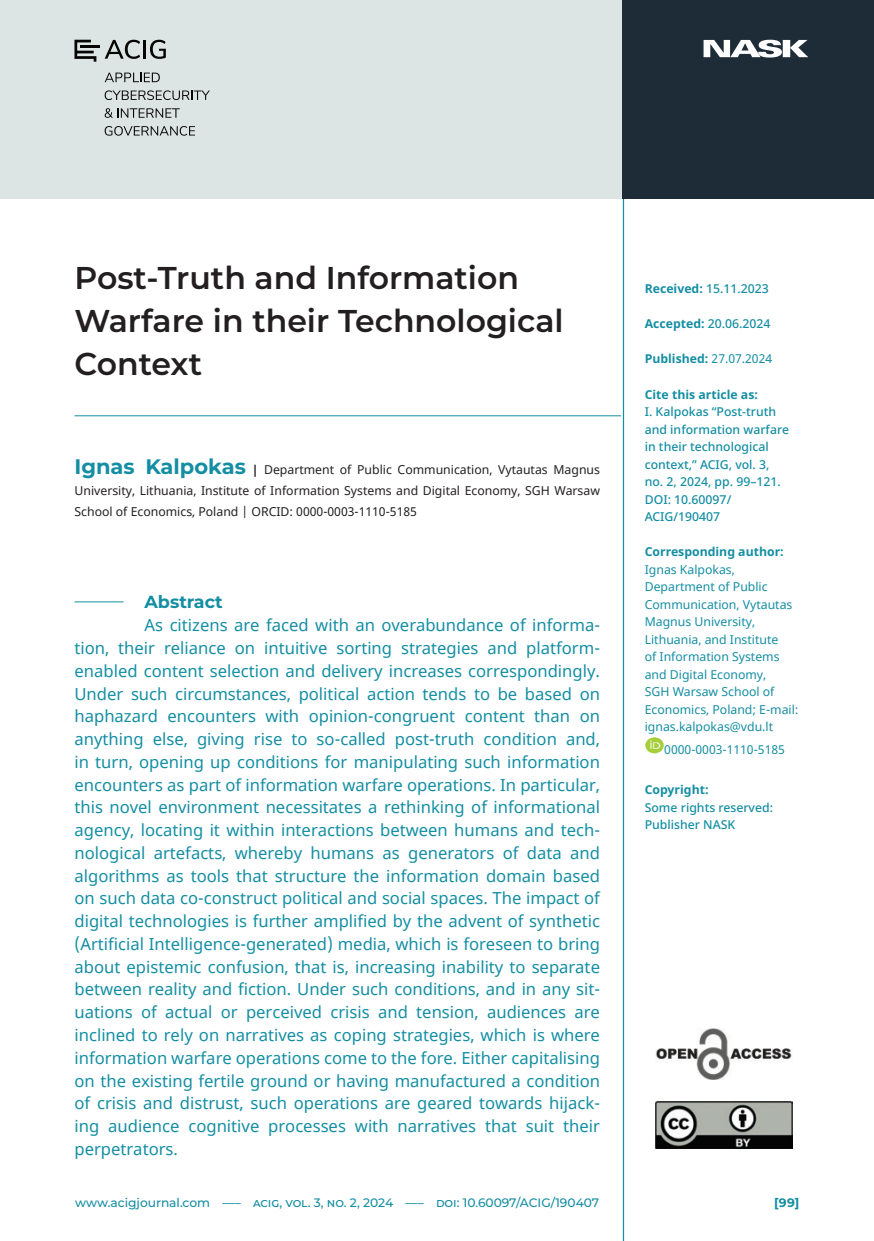
<style>
.page{position:relative;width:874px;height:1241px;background:#fff}
.page>*{position:absolute;margin:0;border:0;box-sizing:border-box;transform-origin:0 0}
.AT{font:600 31.5px/42.9px "Montserrat";color:#231f20}
.ABSH{font:700 17.5px "Montserrat";color:#148ea3}
.ABS{font:16.62px/22.8px "Noto Sans";color:#148ea3;text-align:justify}
.FN{font:12.25px/17.5px "Noto Sans";color:#148ea3}
.fmTxt{font:500 12.25px/17.5px "Noto Sans";color:#148ea3}
.AU{font:12.25px/21px "Noto Sans";color:#231f20;text-align:justify}
.t1{font:500 12.25px "Montserrat";color:#148ea3}
.FN-2{font:700 12.25px "Noto Sans";color:#148ea3}
.t2{font:700 12.25px "Montserrat";color:#148ea3}
.s1{font-family:"Montserrat";font-weight:700;font-size:21px;color:#148ea3}
.s2{font-weight:700}
.s3{font-weight:400}
</style>
<div class="page">
<hr style="left:622px;top:0;width:1px;height:1240px;background:#148ea3">
<div style="left:0;top:0;width:622px;height:198px;background:#dde4e4"></div>
<div style="left:622px;top:0;width:251px;height:198px;background:#1e2c38"></div>
<svg style="left:703px;top:40px;width:104px;height:17px"></svg>
<svg style="left:105px;top:40px;width:35px;height:19px"></svg>
<hr style="left:143px;top:40px;width:3px;height:19px;background:#050504">
<svg style="left:150px;top:40px;width:16px;height:19px"></svg>
<svg style="left:105px;top:73px;width:55px;height:9px"></svg>
<svg style="left:105px;top:90px;width:105px;height:10px"></svg>
<svg style="left:105px;top:108px;width:75px;height:10px"></svg>
<svg style="left:105px;top:126px;width:90px;height:9px"></svg>
<hr style="left:80px;top:45px;width:19px;height:3px;background:#050504">
<svg style="left:74px;top:40px;width:22px;height:22px"></svg>
<hr style="left:74px;top:415px;width:546px;height:1px;background:#148ea3">
<hr style="left:74px;top:601px;width:49px;height:1px;background:#148ea3">
<img style="left:645px;top:737px;width:19px;height:16px">
<img style="left:655px;top:1028px;width:136px;height:51px">
<img style="left:655px;top:1101px;width:136px;height:47px">
<p class="AT" style="left:74px;top:255px;width:490px">Post-Truth and Information<br>Warfare in their Technological<br>Context</p>
<p class="AU" style="left:74px;top:459px;width:527px"><span class="s1">Ignas Kalpokas</span> <span class="s2">|</span> Department of Public Communication, Vytautas Magnus University, Lithuania, Institute of Information Systems and Digital Economy, SGH Warsaw School of Economics, Poland | ORCID: 0000-0003-1110-5185</p>
<p class="ABSH" style="left:144px;top:589px;width:80px">Abstract</p>
<p class="ABS" style="left:74px;top:614px;width:527px;text-indent:70px">As citizens are faced with an overabundance of informa&shy;tion, their reliance on intuitive sorting strategies and platform&shy;enabled content selection and delivery increases correspondingly.<br>Under such circumstances, political action tends to be based on haphazard encounters with opinion-congruent content than on anything else, giving rise to so-called post-truth condition and, in turn, opening up conditions for manipulating such information encounters as part of information warfare operations. In particular, this novel environment necessitates a rethinking of informational agency, locating it within interactions between humans and tech&shy;nological artefacts, whereby humans as generators of data and algorithms as tools that structure the information domain based on such data co-construct political and social spaces. The impact of digital technologies is further amplified by the advent of synthetic (Artificial Intelligence-generated) media, which is foreseen to bring about epistemic confusion, that is, increasing inability to separate between reality and fiction. Under such conditions, and in any sit&shy;uations of actual or perceived crisis and tension, audiences are inclined to rely on narratives as coping strategies, which is where information warfare operations come to the fore. Either capitalising on the existing fertile ground or having manufactured a condition of crisis and distrust, such operations are geared towards hijack&shy;ing audience cognitive processes with narratives that suit their perpetrators.</p>
<p class="t1" style="left:75px;top:1193px;width:525px">www.acigjournal.com ––– acig, vol. 3, no. 2, 2024 ––– doi: 10.60097/ACIG/190407</p>
<p class="fmTxt" style="left:644px;top:280px;width:125px"><span class="s2">Received:</span> 15.11.2023</p>
<p class="fmTxt" style="left:644px;top:315px;width:127px"><span class="s2">Accepted:</span> 20.06.2024</p>
<p class="FN-2" style="left:644px;top:350px;width:129px">Published: <span class="s3">27.07.2024</span></p>
<p class="fmTxt" style="left:644px;top:385px;width:146px"><span class="s2">Cite this article as:<br></span>I. Kalpokas “Post-truth and information warfare in their technological context,” ACIG, vol. 3, no. 2, 2024, pp. 99–121.<br>DOI: 10.60097/<br>ACIG/190407</p>
<p class="FN" style="left:644px;top:543px;width:155px"><span class="s2">Corresponding author:<br></span>Ignas Kalpokas,<br>Department of Public<br>Communication, Vytautas<br>Magnus University,<br>Lithuania, and Institute<br>of Information Systems and Digital Economy,<br>SGH Warsaw School of<br>Economics, Poland; E-mail: ignas.kalpokas@vdu.lt</p>
<p class="FN" style="left:664px;top:741px;width:122px">0000-0003-1110-5185</p>
<p class="fmTxt" style="left:644px;top:781px;width:130px"><span class="s2">Copyright:<br></span>Some rights reserved:<br>Publisher NASK</p>
<p class="t2" style="left:773px;top:1193px;width:27px">[99]</p>
</div>
